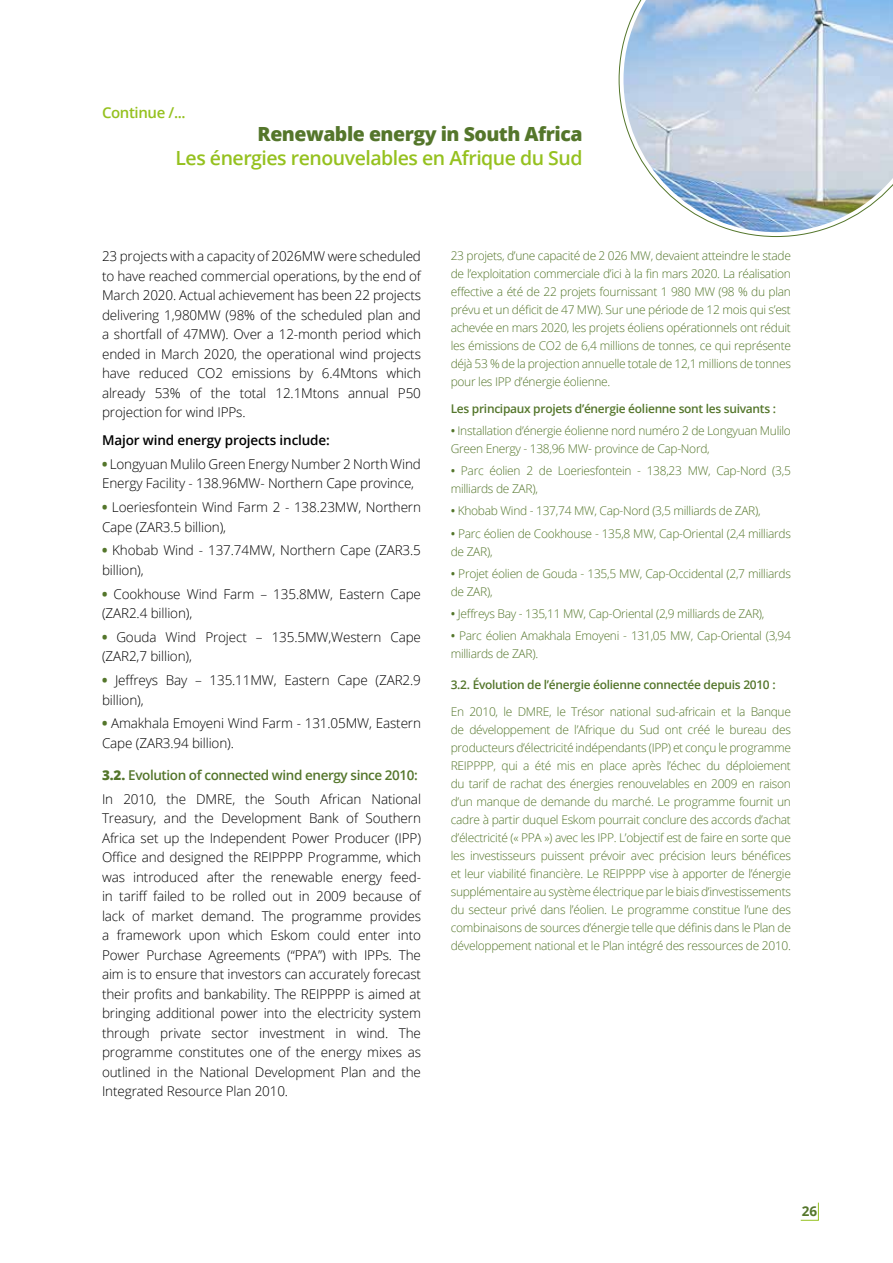
<style>
.page{position:relative;width:893px;height:1263px;background:#fff}
.page>*{position:absolute;margin:0;border:0;box-sizing:border-box;transform-origin:0 0}
.t1{font:600 19.5px "Open Sans";letter-spacing:-.025em;color:#95c11f}
.t2{font:800 19.5px "Open Sans";letter-spacing:-.025em;color:#54762b}
.t3{font:600 15px "Open Sans";letter-spacing:-.025em;color:#95c11f}
.t4{font:300 13.5px/19.5px "Open Sans";letter-spacing:-.01em;color:#000}
.t5{font:600 13.5px/23.7px "Open Sans";letter-spacing:-.03em;color:#54762b}
.t6{font:600 13.5px "Open Sans";letter-spacing:-.01em;color:#000}
.t7{font:700 13.5px "Open Sans";color:#54762b}
.t8{font:300 12px/18px "Open Sans";letter-spacing:-.025em;color:#54762b}
.t9{font:600 12px "Open Sans";letter-spacing:-.025em;color:#54762b}
.s1{font-weight:800;color:#54762b}
.s2{font-weight:800}
.s3{font-weight:300;color:#000}
.s4{font-weight:600}
</style>
<div class="page">
<svg style="left:800px;top:1202px;width:19px;height:19px"></svg>
<svg style="left:619px;top:0;width:274px;height:237px"></svg>
<p class="t3" style="left:102px;top:102px;width:85px">Continue /...</p>
<h1 class="t2" style="left:258px;top:119px;width:326px">Renewable energy in South Africa</h1>
<h1 class="t1" style="left:176px;top:144px;width:409px">Les énergies renouvelables en Afrique du Sud</h1>
<p class="t4" style="left:102px;top:246px;width:320px;text-align:justify">23 projects with a capacity of 2026MW were scheduled to have reached commercial operations, by the end of March 2020. Actual achievement has been 22 projects delivering 1,980MW (98% of the scheduled plan and a shortfall of 47MW). Over a 12-month period which ended in March 2020, the operational wind projects have reduced CO2 emissions by 6.4Mtons which already 53% of the total 12.1Mtons annual P50 projection for wind IPPs.</p>
<p class="t6" style="left:102px;top:431px;width:229px">Major wind energy projects include:</p>
<p class="t4" style="left:102px;top:454px;width:320px"><span class="s1">•</span> Longyuan Mulilo Green Energy Number 2 North Wind<br>Energy Facility - 138.96MW- Northern Cape province,</p>
<p class="t4" style="left:102px;top:497px;width:320px"><span class="s1">•</span> Loeriesfontein Wind Farm 2 - 138.23MW, Northern<br>Cape (ZAR3.5 billion),</p>
<p class="t4" style="left:102px;top:540px;width:320px"><span class="s1">•</span> Khobab Wind - 137.74MW, Northern Cape (ZAR3.5 billion),</p>
<p class="t4" style="left:102px;top:584px;width:320px"><span class="s1">•</span> Cookhouse Wind Farm – 135.8MW, Eastern Cape (ZAR2.4 billion),</p>
<p class="t4" style="left:102px;top:627px;width:320px"><span class="s1">•</span> Gouda Wind Project – 135.5MW,Western Cape (ZAR2,7 billion),</p>
<p class="t4" style="left:102px;top:670px;width:320px"><span class="s1">•</span> Jeffreys Bay – 135.11MW, Eastern Cape (ZAR2.9 billion),</p>
<p class="t4" style="left:102px;top:713px;width:320px"><span class="s1">•</span> Amakhala Emoyeni Wind Farm - 131.05MW, Eastern<br>Cape (ZAR3.94 billion).</p>
<p class="t5" style="left:102px;top:763px;width:320px"><span class="s2">3.2.</span> Evolution of connected wind energy since 2010:<br><span class="s3">In 2010, the DMRE, the South African National</span></p>
<p class="t4" style="left:102px;top:808px;width:320px;text-align:justify">Treasury, and the Development Bank of Southern Africa set up the Independent Power Producer (IPP)<br>Office and designed the REIPPPP Programme, which was introduced after the renewable energy feed&shy;in tariff failed to be rolled out in 2009 because of lack of market demand. The programme provides a framework upon which Eskom could enter into Power Purchase Agreements (“PPA”) with IPPs. The aim is to ensure that investors can accurately forecast their profits and bankability. The REIPPPP is aimed at bringing additional power into the electricity system through private sector investment in wind. The programme constitutes one of the energy mixes as outlined in the National Development Plan and the Integrated Resource Plan 2010.</p>
<p class="t8" style="left:451px;top:246px;width:342px;text-align:justify">23 projets, d’une capacité de 2 026 MW, devaient atteindre le stade de l’exploitation commerciale d’ici à la fin mars 2020. La réalisation effective a été de 22 projets fournissant 1 980 MW (98 % du plan prévu et un déficit de 47 MW). Sur une période de 12 mois qui s’est achevée en mars 2020, les projets éoliens opérationnels ont réduit les émissions de CO2 de 6,4 millions de tonnes, ce qui représente déjà 53 % de la projection annuelle totale de 12,1 millions de tonnes pour les IPP d’énergie éolienne.</p>
<p class="t9" style="left:451px;top:400px;width:327px">Les principaux projets d’énergie éolienne sont les suivants :</p>
<p class="t8" style="left:451px;top:421px;width:342px"><span class="s4">•</span> Installation d’énergie éolienne nord numéro 2 de Longyuan Mulilo<br>Green Energy - 138,96 MW- province de Cap-Nord,</p>
<p class="t8" style="left:451px;top:461px;width:342px"><span class="s4">•</span> Parc éolien 2 de Loeriesfontein - 138,23 MW, Cap-Nord (3,5 milliards de ZAR),</p>
<p class="t8" style="left:451px;top:502px;width:311px"><span class="s4">•</span> Khobab Wind - 137,74 MW, Cap-Nord (3,5 milliards de ZAR),</p>
<p class="t8" style="left:451px;top:524px;width:342px"><span class="s4">•</span> Parc éolien de Cookhouse - 135,8 MW, Cap-Oriental (2,4 milliards de ZAR),</p>
<p class="t8" style="left:451px;top:564px;width:342px"><span class="s4">•</span> Projet éolien de Gouda - 135,5 MW, Cap-Occidental (2,7 milliards de ZAR),</p>
<p class="t8" style="left:451px;top:604px;width:315px"><span class="s4">•</span> Jeffreys Bay - 135,11 MW, Cap-Oriental (2,9 milliards de ZAR),</p>
<p class="t8" style="left:451px;top:627px;width:342px"><span class="s4">•</span> Parc éolien Amakhala Emoyeni - 131,05 MW, Cap-Oriental (3,94 milliards de ZAR).</p>
<p class="t9" style="left:451px;top:676px;width:326px">3.2. Évolution de l’énergie éolienne connectée depuis 2010 :</p>
<p class="t8" style="left:451px;top:702px;width:342px;text-align:justify">En 2010, le DMRE, le Trésor national sud-africain et la Banque de développement de l’Afrique du Sud ont créé le bureau des producteurs d’électricité indépendants (IPP) et conçu le programme REIPPPP, qui a été mis en place après l’échec du déploiement du tarif de rachat des énergies renouvelables en 2009 en raison d’un manque de demande du marché. Le programme fournit un cadre à partir duquel Eskom pourrait conclure des accords d’achat d’électricité (« PPA ») avec les IPP. L’objectif est de faire en sorte que les investisseurs puissent prévoir avec précision leurs bénéfices et leur viabilité financière. Le REIPPPP vise à apporter de l’énergie supplémentaire au système électrique par le biais d’investissements du secteur privé dans l’éolien. Le programme constitue l’une des combinaisons de sources d’énergie telle que définis dans le Plan de développement national et le Plan intégré des ressources de 2010.</p>
<p class="t7" style="left:802px;top:1201px;width:17px">26</p>
</div>
